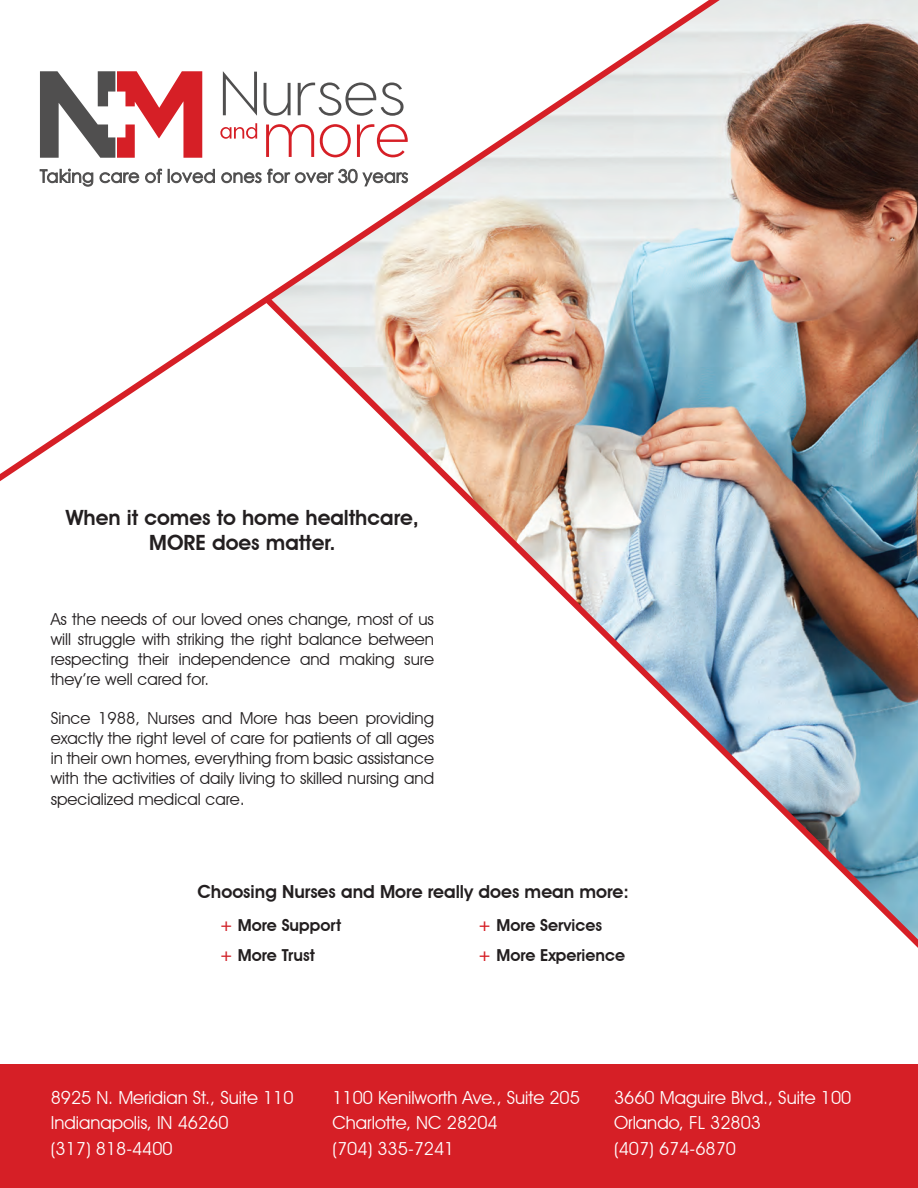
<style>
.page{position:relative;width:918px;height:1188px;background:#fff}
.page>*{position:absolute;margin:0;border:0;box-sizing:border-box;transform-origin:0 0}
.t1{font:600 21px "Avant Garde IT Cby BT";color:#231f20}
.t2{font:18px/25.5px "Avant Garde IT Cby BT";color:#fff}
.t3{font:600 18px "Avant Garde IT Cby BT";color:#231f20}
.t4{font:16.5px/19.8px "Avant Garde IT Cby BT";color:#231f20;text-align:justify}
.t5{font:600 16.5px "Avant Garde IT Cby BT";color:#231f20}
.s1{font-size:18px}
.s2{color:#d1232a}
.s3{color:#d61f26}
</style>
<div class="page">
<div style="left:0;top:1065px;width:918px;height:123px;background:#d61f26"></div>
<img style="left:755px;top:0;width:163px;height:292px">
<svg style="left:0;top:0;width:755px;height:481px"></svg>
<img style="left:259px;top:292px;width:659px;height:656px">
<p class="t1" style="left:66px;top:505px;width:355px">When it comes to home healthcare,</p>
<p class="t1" style="left:149px;top:530px;width:188px">MORE does matter.</p>
<p class="t4" style="left:51px;top:609px;width:385px">As the needs of our loved ones change, most of us will struggle with striking the right balance between respecting their independence and making sure they’re well cared for.</p>
<p class="t4" style="left:51px;top:708px;width:385px">Since 1988, Nurses and More has been providing exactly the right level of care for patients of all ages in their own homes, everything from basic assistance with the activities of daily living to skilled nursing and</p>
<p class="t4" style="left:51px;top:789px;width:196px">specialized medical care<span class="s1">.</span></p>
<p class="t3" style="left:197px;top:881px;width:433px">Choosing Nurses and More really does mean more:</p>
<p class="t5" style="left:219px;top:915px;width:123px"><span class="s2">+</span> More Support</p>
<p class="t5" style="left:219px;top:945px;width:97px"><span class="s2">+</span> More Trust</p>
<p class="t5" style="left:478px;top:915px;width:126px"><span class="s3">+</span> More Services</p>
<p class="t5" style="left:478px;top:945px;width:149px"><span class="s3">+</span> More Experience</p>
<p class="t2" style="left:51px;top:1084px;width:244px">8925 N. Meridian St., Suite 110</p>
<p class="t2" style="left:51px;top:1110px;width:179px">Indianapolis, IN 46260 (317) 818-4400</p>
<p class="t2" style="left:332px;top:1084px;width:249px">1100 Kenilworth Ave., Suite 205</p>
<p class="t2" style="left:332px;top:1110px;width:167px">Charlotte, NC 28204</p>
<p class="t2" style="left:332px;top:1135px;width:124px">(704) 335-7241</p>
<p class="t2" style="left:614px;top:1084px;width:239px">3660 Maguire Blvd., Suite 100</p>
<p class="t2" style="left:614px;top:1110px;width:149px">Orlando, FL 32803</p>
<p class="t2" style="left:614px;top:1135px;width:124px">(407) 674-6870</p>
</div>
